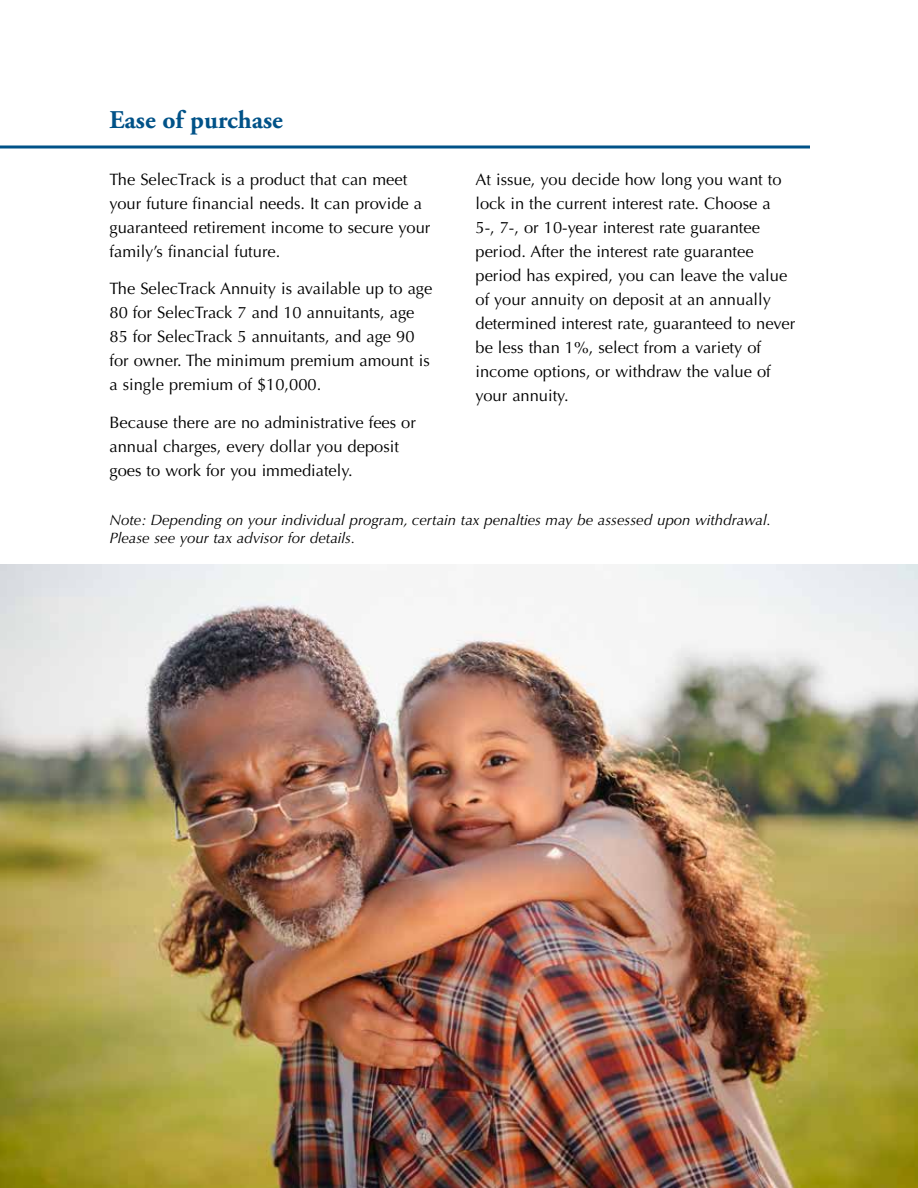
<style>
.page{position:relative;width:918px;height:1188px;background:#fff}
.page>*{position:absolute;margin:0;border:0;box-sizing:border-box;transform-origin:0 0}
.t1{font:700 25.5px "Adobe Garamond Pro";color:#005288}
.t2{font:16.5px/24px "Optima LT Std";color:#000}
.t3{font:italic 15px/18px "Optima LT Std";color:#000}
</style>
<div class="page">
<hr style="left:0;top:146px;width:810px;height:2px;background:#005288">
<img style="left:0;top:564px;width:918px;height:624px">
<h1 class="t1" style="left:110px;top:105px;width:175px">Ease of purchase</h1>
<p class="t2" style="left:110px;top:167px;width:322px">The SelecTrack is a product that can meet your future financial needs. It can provide a guaranteed retirement income to secure your family’s financial future.</p>
<p class="t2" style="left:110px;top:277px;width:324px">The SelecTrack Annuity is available up to age 80 for SelecTrack 7 and 10 annuitants, age 85 for SelecTrack 5 annuitants, and age 90 for owner. The minimum premium amount is a single premium of $10,000.</p>
<p class="t2" style="left:110px;top:410px;width:308px">Because there are no administrative fees or annual charges, every dollar you deposit goes to work for you immediately.</p>
<p class="t2" style="left:476px;top:167px;width:321px">At issue, you decide how long you want to lock in the current interest rate. Choose a<br>5-, 7-, or 10-year interest rate guarantee period. After the interest rate guarantee period has expired, you can leave the value of your annuity on deposit at an annually determined interest rate, guaranteed to never be less than 1%, select from a variety of income options, or withdraw the value of your annuity.</p>
<p class="t3" style="left:110px;top:512px;width:663px">Note: Depending on your individual program, certain tax penalties may be assessed upon withdrawal.<br>Please see your tax advisor for details.</p>
</div>
